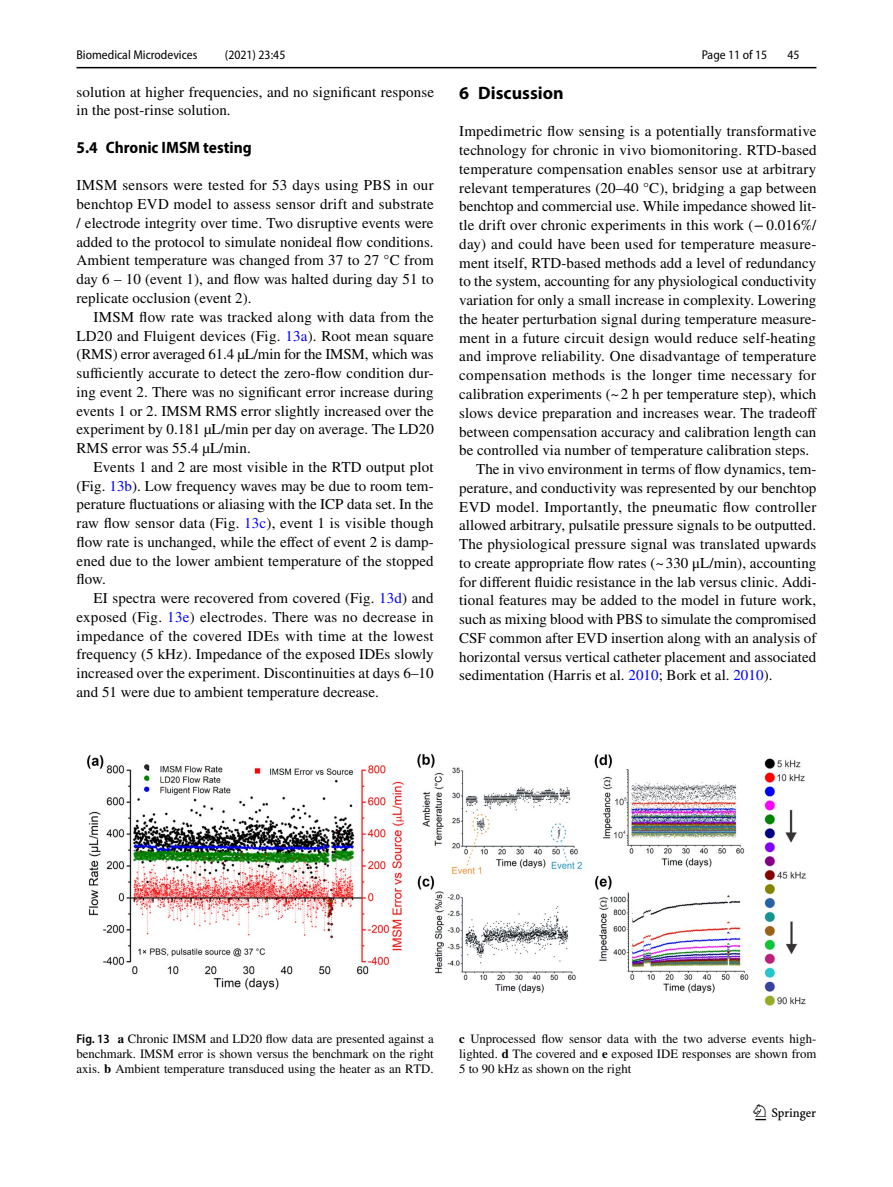
<style>
.page{position:relative;width:893px;height:1187px;background:#fff}
.page>*{position:absolute;margin:0;border:0;box-sizing:border-box;transform-origin:0 0}
.t1{font:22.5px "Springnew Regular 3";color:#000}
.t2{font:700 18px "Myriad Pro";color:#000}
.t3{font:700 semi-condensed 16.5px "Myriad Pro";color:#000}
.t4{font:15px/18.8px "STIX";letter-spacing:.005em;color:#000;text-align:justify}
.t5{font:15px "STIX";letter-spacing:.025em;color:#000}
.t6{font:12.75px/15px "STIX";color:#000;text-align:justify}
.t7{font:semi-condensed 12.75px "Myriad Pro";color:#000}
.s1{color:#00f}
.s2{font-family:"Myriad Pro";font-weight:600;font-stretch:semi-condensed}
.s3{font-weight:700}
</style>
<div class="page">
<hr style="left:77px;top:67px;width:739px;height:1px;background:#000">
<img style="left:87px;top:754px;width:719px;height:252px">
<p class="t7" style="left:77px;top:48px;width:122px">Biomedical Microdevices</p>
<p class="t7" style="left:225px;top:48px;width:62px">(2021) 23:45</p>
<p class="t4" style="left:77px;top:83px;width:359px">solution at higher frequencies, and no significant response in the post-rinse solution.</p>
<p class="t3" style="left:77px;top:138px;width:177px">5.4 Chronic IMSM testing</p>
<p class="t4" style="left:77px;top:177px;width:359px">IMSM sensors were tested for 53 days using PBS in our benchtop EVD model to assess sensor drift and substrate / electrode integrity over time. Two disruptive events were added to the protocol to simulate nonideal flow conditions.<br>Ambient temperature was changed from 37 to 27 °C from day 6 – 10 (event 1), and flow was halted during day 51 to replicate occlusion (event 2).</p>
<p class="t4" style="left:77px;top:308px;width:359px;text-indent:17px">IMSM flow rate was tracked along with data from the LD20 and Fluigent devices (Fig. <span class="s1">13a</span>). Root mean square (RMS) error averaged 61.4 µL/min for the IMSM, which was sufficiently accurate to detect the zero-flow condition dur&shy;ing event 2. There was no significant error increase during events 1 or 2. IMSM RMS error slightly increased over the experiment by 0.181 µL/min per day on average. The LD20<br>RMS error was 55.4 µL/min.</p>
<p class="t4" style="left:77px;top:458px;width:359px;text-indent:17px">Events 1 and 2 are most visible in the RTD output plot (Fig. <span class="s1">13b</span>). Low frequency waves may be due to room tem&shy;perature fluctuations or aliasing with the ICP data set. In the raw flow sensor data (Fig. <span class="s1">13c</span>), event 1 is visible though flow rate is unchanged, while the effect of event 2 is damp&shy;ened due to the lower ambient temperature of the stopped flow.</p>
<p class="t4" style="left:77px;top:589px;width:359px;text-indent:17px">EI spectra were recovered from covered (Fig. <span class="s1">13d</span>) and exposed (Fig. <span class="s1">13e</span>) electrodes. There was no decrease in impedance of the covered IDEs with time at the lowest frequency (5 kHz). Impedance of the exposed IDEs slowly increased over the experiment. Discontinuities at days 6–10 and 51 were due to ambient temperature decrease.</p>
<p class="t7" style="left:702px;top:48px;width:67px">Page 11 of 15</p>
<p class="t7" style="left:787px;top:48px;width:14px">45</p>
<p class="t2" style="left:459px;top:81px;width:106px">6 Discussion</p>
<p class="t4" style="left:459px;top:123px;width:359px">Impedimetric flow sensing is a potentially transformative</p>
<p class="t4" style="left:459px;top:142px;width:359px">technology for chronic in vivo biomonitoring. RTD-based</p>
<p class="t4" style="left:459px;top:160px;width:359px">temperature compensation enables sensor use at arbitrary</p>
<p class="t4" style="left:459px;top:179px;width:359px">relevant temperatures (20–40 °C), bridging a gap between</p>
<p class="t4" style="left:459px;top:198px;width:359px">benchtop and commercial use. While impedance showed lit-</p>
<p class="t4" style="left:459px;top:217px;width:359px">tle drift over chronic experiments in this work (−0.016%/</p>
<p class="t4" style="left:459px;top:235px;width:359px">day) and could have been used for temperature measure-</p>
<p class="t4" style="left:459px;top:254px;width:359px">ment itself, RTD-based methods add a level of redundancy</p>
<p class="t4" style="left:459px;top:273px;width:359px">to the system, accounting for any physiological conductivity</p>
<p class="t4" style="left:459px;top:292px;width:359px">variation for only a small increase in complexity. Lowering</p>
<p class="t4" style="left:459px;top:310px;width:359px">the heater perturbation signal during temperature measure-</p>
<p class="t4" style="left:459px;top:329px;width:358px">ment in a future circuit design would reduce self-heating</p>
<p class="t4" style="left:459px;top:348px;width:359px">and improve reliability. One disadvantage of temperature</p>
<p class="t5" style="left:459px;top:365px;width:358px">compensation methods is the longer time necessary for</p>
<p class="t4" style="left:459px;top:385px;width:359px">calibration experiments (~2 h per temperature step), which</p>
<p class="t4" style="left:459px;top:404px;width:359px">slows device preparation and increases wear. The tradeoff</p>
<p class="t4" style="left:459px;top:423px;width:359px">between compensation accuracy and calibration length can</p>
<p class="t4" style="left:459px;top:442px;width:352px">be controlled via number of temperature calibration steps.</p>
<p class="t4" style="left:476px;top:460px;width:342px">The in vivo environment in terms of flow dynamics, tem-</p>
<p class="t4" style="left:459px;top:479px;width:359px">perature, and conductivity was represented by our benchtop</p>
<p class="t4" style="left:459px;top:498px;width:359px">EVD model. Importantly, the pneumatic flow controller</p>
<p class="t4" style="left:459px;top:517px;width:358px">allowed arbitrary, pulsatile pressure signals to be outputted.</p>
<p class="t4" style="left:459px;top:535px;width:358px">The physiological pressure signal was translated upwards</p>
<p class="t4" style="left:459px;top:554px;width:359px">to create appropriate flow rates (~330 μL/min), accounting</p>
<p class="t4" style="left:459px;top:573px;width:359px">for different fluidic resistance in the lab versus clinic. Addi-</p>
<p class="t4" style="left:459px;top:592px;width:359px">tional features may be added to the model in future work,</p>
<p class="t4" style="left:459px;top:610px;width:358px">such as mixing blood with PBS to simulate the compromised</p>
<p class="t4" style="left:459px;top:629px;width:359px">CSF common after EVD insertion along with an analysis of</p>
<p class="t4" style="left:459px;top:648px;width:358px">horizontal versus vertical catheter placement and associated</p>
<p class="t4" style="left:459px;top:667px;width:315px">sedimentation (Harris et al. <span class="s1">2010</span>; Bork et al. <span class="s1">2010</span>).</p>
<p class="t6" style="left:77px;top:1031px;width:359px"><span class="s2">Fig. 13</span> <span class="s3">a</span> Chronic IMSM and LD20 flow data are presented against a benchmark. IMSM error is shown versus the benchmark on the right axis. <span class="s3">b</span> Ambient temperature transduced using the heater as an RTD.</p>
<p class="t6" style="left:459px;top:1031px;width:359px"><span class="s3">c</span> Unprocessed flow sensor data with the two adverse events high&shy;lighted. <span class="s3">d</span> The covered and <span class="s3">e</span> exposed IDE responses are shown from 5 to 90 kHz as shown on the right</p>
<h1 class="t1" style="left:755px;top:1104px;width:62px">1 3</h1>
</div>
